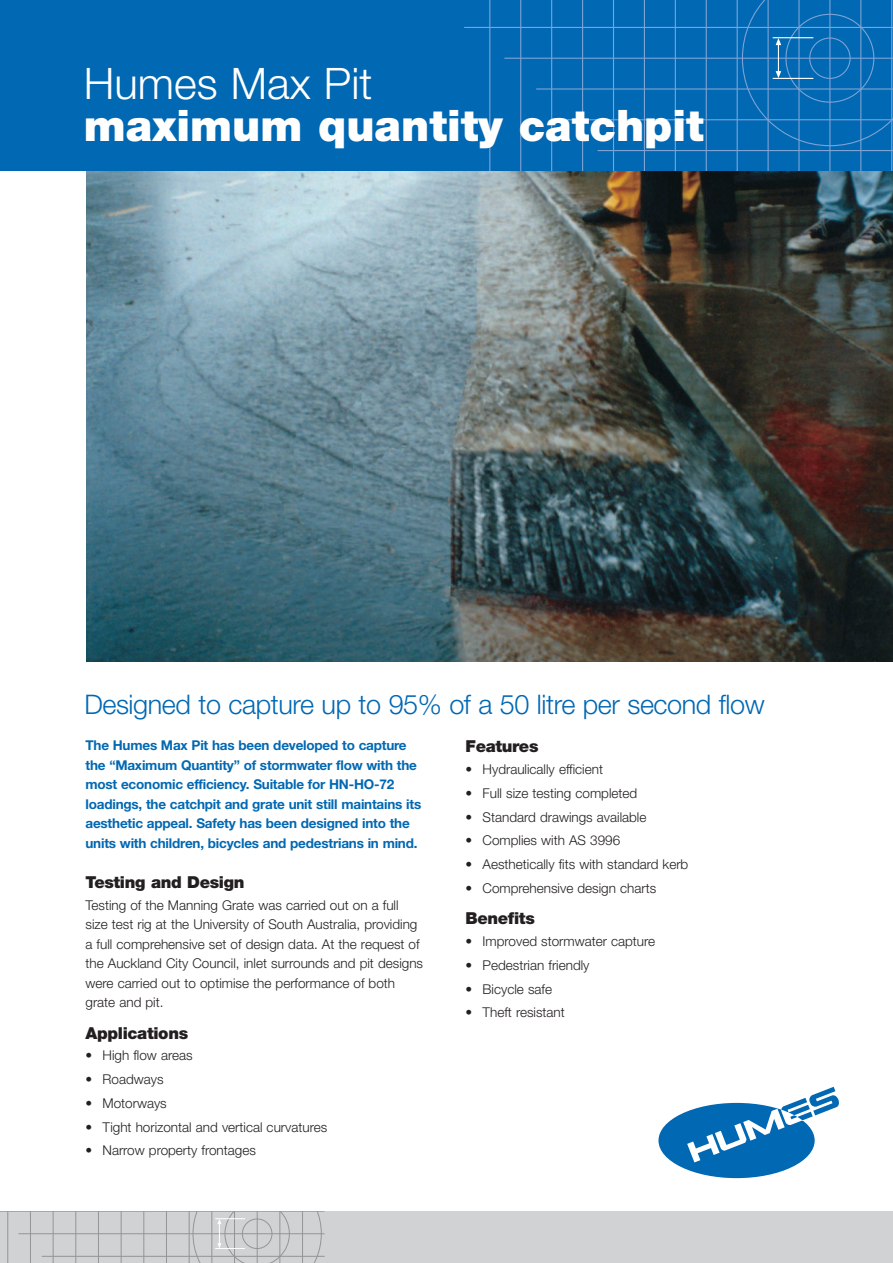
<style>
.page{position:relative;width:893px;height:1263px;background:#fff}
.page>*{position:absolute;margin:0;border:0;box-sizing:border-box;transform-origin:0 0}
.t1{font:900 43.5px "Helvetica Neue";color:#fff}
.t2{font:300 43.5px "Helvetica Neue";color:#fff}
.t3{font:300 27px "Helvetica Neue";letter-spacing:-.015em;color:#0168b3}
.t4{font:900 16.5px "Helvetica Neue";letter-spacing:-.02em;color:#231f20}
.t5{font:300 13.5px/19.5px "Helvetica Neue";color:#231f20}
.t6{font:700 13.5px/19.5px "Helvetica Neue";letter-spacing:-.015em;color:#0168b3}
</style>
<div class="page">
<div style="left:0;top:1212px;width:893px;height:51px;background:#d1d2d4"></div>
<hr style="left:7px;top:1212px;width:1px;height:51px;background:#939598">
<hr style="left:30px;top:1212px;width:1px;height:51px;background:#939598">
<hr style="left:53px;top:1212px;width:1px;height:51px;background:#939598">
<hr style="left:75px;top:1212px;width:1px;height:51px;background:#939598">
<hr style="left:98px;top:1212px;width:1px;height:51px;background:#939598">
<hr style="left:121px;top:1212px;width:1px;height:51px;background:#939598">
<hr style="left:143px;top:1212px;width:1px;height:51px;background:#939598">
<hr style="left:166px;top:1212px;width:1px;height:51px;background:#939598">
<hr style="left:189px;top:1212px;width:1px;height:51px;background:#939598">
<hr style="left:0;top:1212px;width:325px;height:1px;background:#939598">
<hr style="left:18px;top:1233px;width:307px;height:1px;background:#939598">
<hr style="left:42px;top:1256px;width:283px;height:1px;background:#939598">
<svg style="left:193px;top:1212px;width:129px;height:51px"></svg>
<img style="left:86px;top:170px;width:807px;height:491px">
<div style="left:0;top:0;width:893px;height:170px;background:#0168b3"></div>
<hr style="left:489px;top:0;width:1px;height:170px;background:#7da2d4">
<hr style="left:520px;top:0;width:1px;height:170px;background:#7da2d4">
<hr style="left:551px;top:0;width:1px;height:170px;background:#7da2d4">
<hr style="left:582px;top:0;width:1px;height:170px;background:#7da2d4">
<hr style="left:613px;top:0;width:1px;height:170px;background:#7da2d4">
<hr style="left:644px;top:0;width:1px;height:170px;background:#7da2d4">
<hr style="left:675px;top:0;width:1px;height:170px;background:#7da2d4">
<hr style="left:706px;top:0;width:1px;height:170px;background:#7da2d4">
<hr style="left:737px;top:0;width:1px;height:170px;background:#7da2d4">
<hr style="left:767px;top:0;width:2px;height:170px;background:#7da2d4">
<hr style="left:798px;top:0;width:2px;height:170px;background:#7da2d4">
<hr style="left:829px;top:0;width:1px;height:170px;background:#7da2d4">
<hr style="left:860px;top:0;width:1px;height:170px;background:#7da2d4">
<hr style="left:891px;top:0;width:1px;height:170px;background:#7da2d4">
<hr style="left:464px;top:27px;width:429px;height:1px;background:#7da2d4">
<hr style="left:504px;top:58px;width:389px;height:1px;background:#7da2d4">
<hr style="left:536px;top:88px;width:357px;height:2px;background:#7da2d4">
<hr style="left:567px;top:119px;width:326px;height:1px;background:#7da2d4">
<hr style="left:598px;top:150px;width:295px;height:1px;background:#7da2d4">
<svg style="left:742px;top:0;width:151px;height:146px"></svg>
<svg style="left:658px;top:1087px;width:181px;height:91px"></svg>
<h1 class="t2" style="left:84px;top:68px;width:290px">Humes Max Pit</h1>
<h1 class="t1" style="left:84px;top:110px;width:621px">maximum quantity catchpit</h1>
<h2 class="t3" style="left:84px;top:694px;width:682px">Designed to capture up to 95% of a 50 litre per second flow</h2>
<p class="t6" style="left:86px;top:737px;width:337px">The Humes Max Pit has been developed to capture the “Maximum Quantity” of stormwater flow with the most economic efficiency. Suitable for HN-HO-72 loadings, the catchpit and grate unit still maintains its aesthetic appeal. Safety has been designed into the units with children, bicycles and pedestrians in mind.</p>
<p class="t4" style="left:86px;top:876px;width:161px">Testing and Design</p>
<p class="t5" style="left:86px;top:896px;width:339px">Testing of the Manning Grate was carried out on a full size test rig at the University of South Australia, providing a full comprehensive set of design data. At the request of the Auckland City Council, inlet surrounds and pit designs were carried out to optimise the performance of both grate and pit.</p>
<p class="t4" style="left:86px;top:1027px;width:104px">Applications</p>
<p class="t5" style="left:86px;top:1047px;width:109px">• High flow areas</p>
<p class="t5" style="left:86px;top:1071px;width:80px">• Roadways</p>
<p class="t5" style="left:86px;top:1094px;width:83px">• Motorways</p>
<p class="t5" style="left:86px;top:1118px;width:243px">• Tight horizontal and vertical curvatures</p>
<p class="t5" style="left:86px;top:1142px;width:172px">• Narrow property frontages</p>
<p class="t4" style="left:466px;top:741px;width:74px">Features</p>
<p class="t5" style="left:466px;top:761px;width:139px">• Hydraulically efficient</p>
<p class="t5" style="left:466px;top:784px;width:173px">• Full size testing completed</p>
<p class="t5" style="left:466px;top:808px;width:182px">• Standard drawings available</p>
<p class="t5" style="left:466px;top:832px;width:156px">• Complies with AS 3996</p>
<p class="t5" style="left:466px;top:856px;width:224px">• Aesthetically fits with standard kerb</p>
<p class="t5" style="left:466px;top:879px;width:192px">• Comprehensive design charts</p>
<p class="t4" style="left:466px;top:913px;width:71px">Benefits</p>
<p class="t5" style="left:466px;top:933px;width:191px">• Improved stormwater capture</p>
<p class="t5" style="left:466px;top:956px;width:125px">• Pedestrian friendly</p>
<p class="t5" style="left:466px;top:980px;width:88px">• Bicycle safe</p>
<p class="t5" style="left:466px;top:1004px;width:101px">• Theft resistant</p>
</div>
